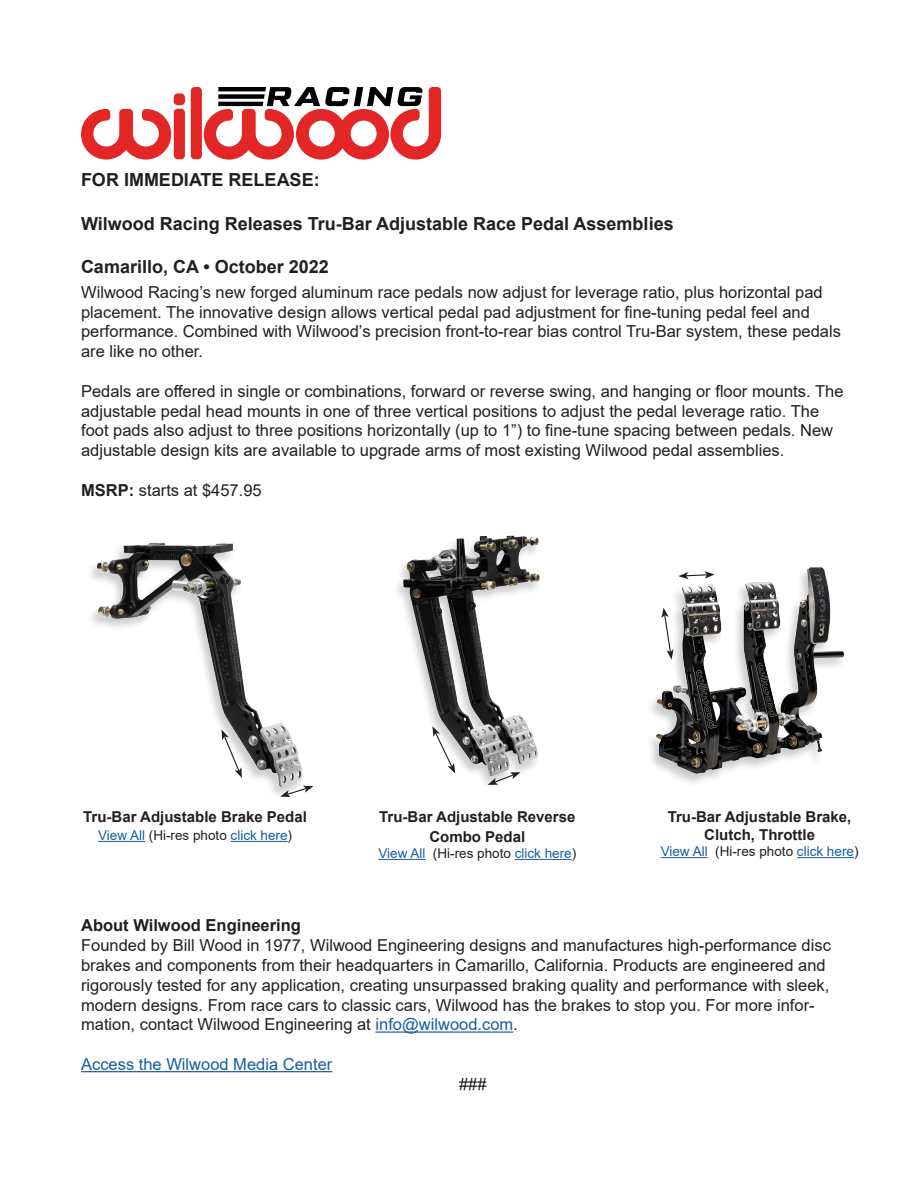
<style>
.page{position:relative;width:918px;height:1188px;background:#fff}
.page>*{position:absolute;margin:0;border:0;box-sizing:border-box;transform-origin:0 0}
.t1{font:700 18px "Arial";color:#231f20}
.t2{font:16.5px/19.8px "Arial";color:#231f20}
.t3{font:16.5px "Arial";color:#175d9e}
.t4{font:700 16.5px "Arial";color:#231f20}
.t5{font:700 15px/19.8px "Arial";color:#231f20;text-align:center}
.t6{font:13.5px "Arial";color:#175d9e}
.s1{font-weight:700}
.s2{color:#231f20}
.s3{color:#175d9e}
</style>
<div class="page">
<hr style="left:98px;top:841px;width:47px;height:1px;background:#175d9e">
<hr style="left:231px;top:841px;width:57px;height:1px;background:#175d9e">
<hr style="left:378px;top:859px;width:47px;height:1px;background:#175d9e">
<hr style="left:515px;top:859px;width:57px;height:1px;background:#175d9e">
<hr style="left:661px;top:857px;width:47px;height:1px;background:#175d9e">
<hr style="left:797px;top:857px;width:57px;height:1px;background:#175d9e">
<hr style="left:376px;top:1031px;width:137px;height:2px;background:#175d9e">
<hr style="left:81px;top:1071px;width:251px;height:1px;background:#175d9e">
<img style="left:95px;top:543px;width:207px;height:245px">
<img style="left:403px;top:536px;width:137px;height:240px">
<div style="left:645px;top:566px;width:216px;height:226px;background:#231f20;opacity:.23"></div>
<img style="left:703px;top:567px;width:107px;height:152px">
<svg style="left:662px;top:608px;width:12px;height:52px"></svg>
<svg style="left:678px;top:571px;width:37px;height:8px"></svg>
<svg style="left:432px;top:726px;width:23px;height:48px"></svg>
<svg style="left:488px;top:772px;width:33px;height:13px"></svg>
<svg style="left:222px;top:730px;width:20px;height:48px"></svg>
<svg style="left:280px;top:786px;width:33px;height:11px"></svg>
<div style="left:174px;top:93px;width:11px;height:12px;background:#e32626;border-radius:4px"></div>
<div style="left:174px;top:109px;width:11px;height:50px;background:#e32626;border-radius:4px"></div>
<div style="left:191px;top:87px;width:11px;height:72px;background:#e32626;border-radius:4px"></div>
<svg style="left:81px;top:109px;width:90px;height:51px"></svg>
<svg style="left:204px;top:87px;width:237px;height:73px"></svg>
<p class="t1" style="left:81px;top:167px;width:240px">FOR IMMEDIATE RELEASE:</p>
<p class="t1" style="left:81px;top:211px;width:594px">Wilwood Racing Releases Tru-Bar Adjustable Race Pedal Assemblies</p>
<p class="t1" style="left:81px;top:254px;width:249px">Camarillo, CA • October 2022</p>
<p class="t2" style="left:81px;top:282px;width:761px">Wilwood Racing’s new forged aluminum race pedals now adjust for leverage ratio, plus horizontal pad placement. The innovative design allows vertical pedal pad adjustment for fine-tuning pedal feel and performance. Combined with Wilwood’s precision front-to-rear bias control Tru-Bar system, these pedals are like no other.</p>
<p class="t2" style="left:81px;top:381px;width:764px">Pedals are offered in single or combinations, forward or reverse swing, and hanging or floor mounts. The adjustable pedal head mounts in one of three vertical positions to adjust the pedal leverage ratio. The foot pads also adjust to three positions horizontally (up to 1”) to fine-tune spacing between pedals. New adjustable design kits are available to upgrade arms of most existing Wilwood pedal assemblies.</p>
<p class="t2" style="left:81px;top:480px;width:182px"><span class="s1">MSRP:</span> starts at $457.95</p>
<p class="t5" style="left:83px;top:807px;width:225px">Tru-Bar Adjustable Brake Pedal</p>
<p class="t6" style="left:98px;top:826px;width:196px">View All <span class="s2">(Hi-res photo</span> click here<span class="s2">)</span></p>
<p class="t5" style="left:379px;top:807px;width:198px">Tru-Bar Adjustable Reverse<br>Combo Pedal</p>
<p class="t6" style="left:378px;top:844px;width:199px">View All <span class="s2">(Hi-res photo</span> click here<span class="s2">)</span></p>
<p class="t5" style="left:668px;top:808px;width:185px;line-height:18px">Tru-Bar Adjustable Brake,<br>Clutch, Throttle</p>
<p class="t6" style="left:661px;top:842px;width:199px">View All <span class="s2">(Hi-res photo</span> click here<span class="s2">)</span></p>
<p class="t4" style="left:81px;top:914px;width:221px">About Wilwood Engineering</p>
<p class="t2" style="left:81px;top:935px;width:751px">Founded by Bill Wood in 1977, Wilwood Engineering designs and manufactures high-performance disc brakes and components from their headquarters in Camarillo, California. Products are engineered and rigorously tested for any application, creating unsurpassed braking quality and performance with sleek, modern designs. From race cars to classic cars, Wilwood has the brakes to stop you. For more infor&shy;mation, contact Wilwood Engineering at <span class="s3">info@wilwood.com</span>.</p>
<p class="t3" style="left:81px;top:1053px;width:253px">Access the Wilwood Media Center</p>
<p class="t2" style="left:459px;top:1074px;width:29px">###</p>
</div>
